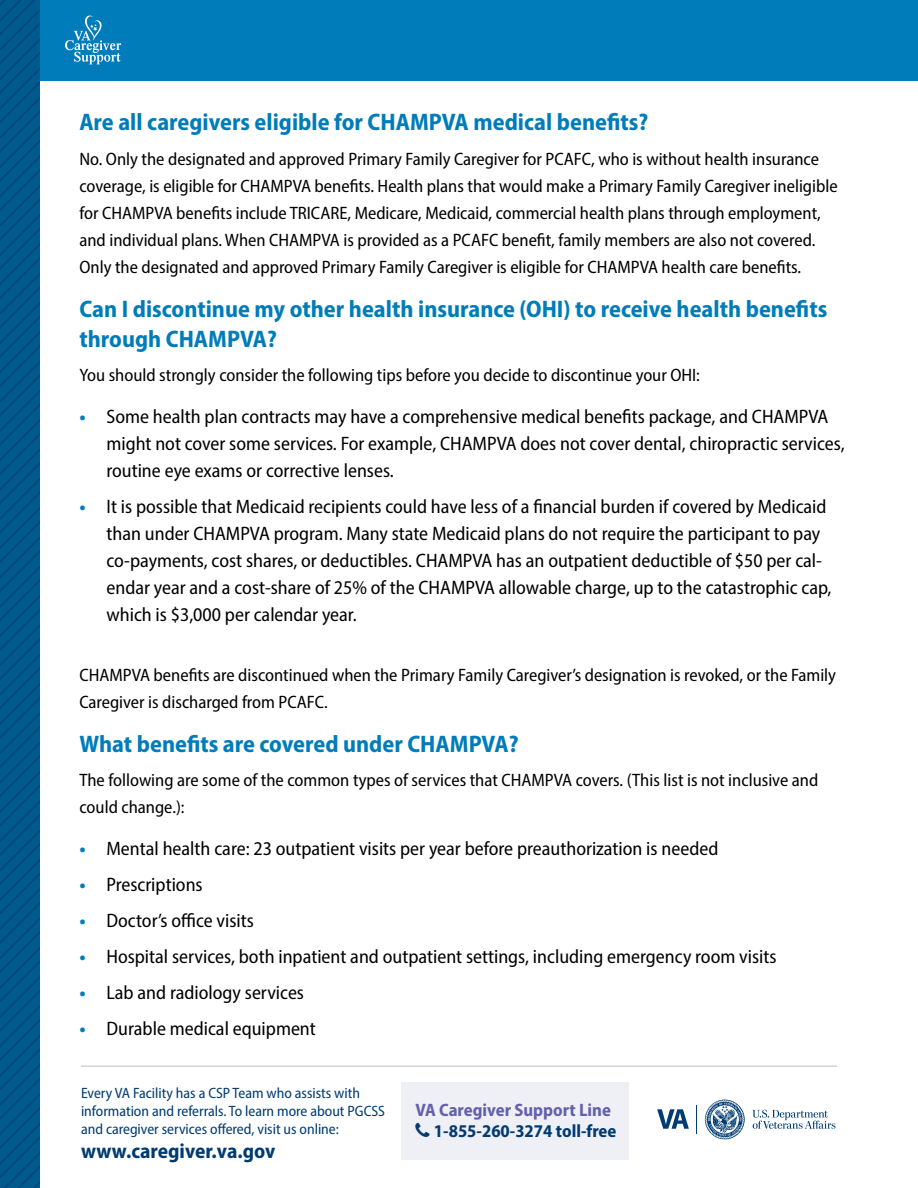
<style>
.page{position:relative;width:918px;height:1188px;background:#fff}
.page>*{position:absolute;margin:0;border:0;box-sizing:border-box;transform-origin:0 0}
.Questions{font:700 semi-condensed 24px/30px "Myriad Pro";color:#007cba}
.t1{font:700 semi-condensed 21px "Myriad Pro";color:#003b71}
.t2{font:semi-condensed 19.5px/27px "Myriad Pro";color:#000}
.Body{font:semi-condensed 18px/27px "Myriad Pro";color:#000}
.t3{font:700 semi-condensed 18px "Myriad Pro";color:#003b71}
.t4{font:700 semi-condensed 18px "Myriad Pro";color:#6460ab}
.t5{font:semi-condensed 15px/18px "Myriad Pro";color:#003b71}
.s1{font-weight:700;color:#007cba}
</style>
<div class="page">
<div style="left:0;top:0;width:918px;height:81px;background:#007cba"></div>
<svg style="left:0;top:0;width:39px;height:1188px;background:#005689"></svg>
<hr style="left:81px;top:1066px;width:756px;height:1px;background:#bcbec0">
<svg style="left:752px;top:1110px;width:83px;height:19px"></svg>
<svg style="left:696px;top:1105px;width:1px;height:29px"></svg>
<svg style="left:657px;top:1109px;width:32px;height:20px"></svg>
<svg style="left:705px;top:1100px;width:40px;height:39px"></svg>
<svg style="left:65px;top:16px;width:56px;height:48px"></svg>
<div style="left:402px;top:1082px;width:227px;height:78px;background:#efeff6"></div>
<p class="Questions" style="left:79px;top:106px;width:570px">Are all caregivers eligible for CHAMPVA medical benefits?</p>
<p class="Body" style="left:79px;top:145px;width:760px">No. Only the designated and approved Primary Family Caregiver for PCAFC, who is without health insurance coverage, is eligible for CHAMPVA benefits. Health plans that would make a Primary Family Caregiver ineligible for CHAMPVA benefits include TRICARE, Medicare, Medicaid, commercial health plans through employment, and individual plans. When CHAMPVA is provided as a PCAFC benefit, family members are also not covered.<br>Only the designated and approved Primary Family Caregiver is eligible for CHAMPVA health care benefits.</p>
<p class="Questions" style="left:79px;top:293px;width:749px">Can I discontinue my other health insurance (OHI) to receive health benefits through CHAMPVA?</p>
<p class="Body" style="left:79px;top:361px;width:622px">You should strongly consider the following tips before you decide to discontinue your OHI:</p>
<p class="t2" style="left:106px;top:403px;width:740px;text-indent:-27px"><span class="s1">•</span> Some health plan contracts may have a comprehensive medical benefits package, and CHAMPVA might not cover some services. For example, CHAMPVA does not cover dental, chiropractic services, routine eye exams or corrective lenses.</p>
<p class="t2" style="left:106px;top:493px;width:727px;text-indent:-27px"><span class="s1">•</span> It is possible that Medicaid recipients could have less of a financial burden if covered by Medicaid than under CHAMPVA program. Many state Medicaid plans do not require the participant to pay co-payments, cost shares, or deductibles. CHAMPVA has an outpatient deductible of $50 per cal&shy;endar year and a cost-share of 25% of the CHAMPVA allowable charge, up to the catastrophic cap, which is $3,000 per calendar year.</p>
<p class="Body" style="left:79px;top:661px;width:758px">CHAMPVA benefits are discontinued when the Primary Family Caregiver’s designation is revoked, or the Family<br>Caregiver is discharged from PCAFC.</p>
<p class="Questions" style="left:79px;top:728px;width:441px">What benefits are covered under CHAMPVA?</p>
<p class="Body" style="left:79px;top:766px;width:740px">The following are some of the common types of services that CHAMPVA covers. (This list is not inclusive and could change.):</p>
<p class="t2" style="left:79px;top:835px;width:640px"><span class="s1">•</span> Mental health care: 23 outpatient visits per year before preauthorization is needed</p>
<p class="t2" style="left:79px;top:871px;width:125px"><span class="s1">•</span> Prescriptions</p>
<p class="t2" style="left:79px;top:907px;width:176px"><span class="s1">•</span> Doctor’s office visits</p>
<p class="t2" style="left:79px;top:943px;width:699px"><span class="s1">•</span> Hospital services, both inpatient and outpatient settings, including emergency room visits</p>
<p class="t2" style="left:79px;top:979px;width:226px"><span class="s1">•</span> Lab and radiology services</p>
<p class="t2" style="left:79px;top:1015px;width:238px"><span class="s1">•</span> Durable medical equipment</p>
<p class="t5" style="left:81px;top:1083px;width:306px">Every VA Facility has a CSP Team who assists with information and referrals. To learn more about PGCSS and caregiver services offered, visit us online:</p>
<p class="t1" style="left:81px;top:1137px;width:196px">www.caregiver.va.gov</p>
<p class="t4" style="left:415px;top:1098px;width:197px">VA Caregiver Support Line</p>
<p class="t3" style="left:434px;top:1119px;width:184px">1-855-260-3274 toll-free</p>
</div>
